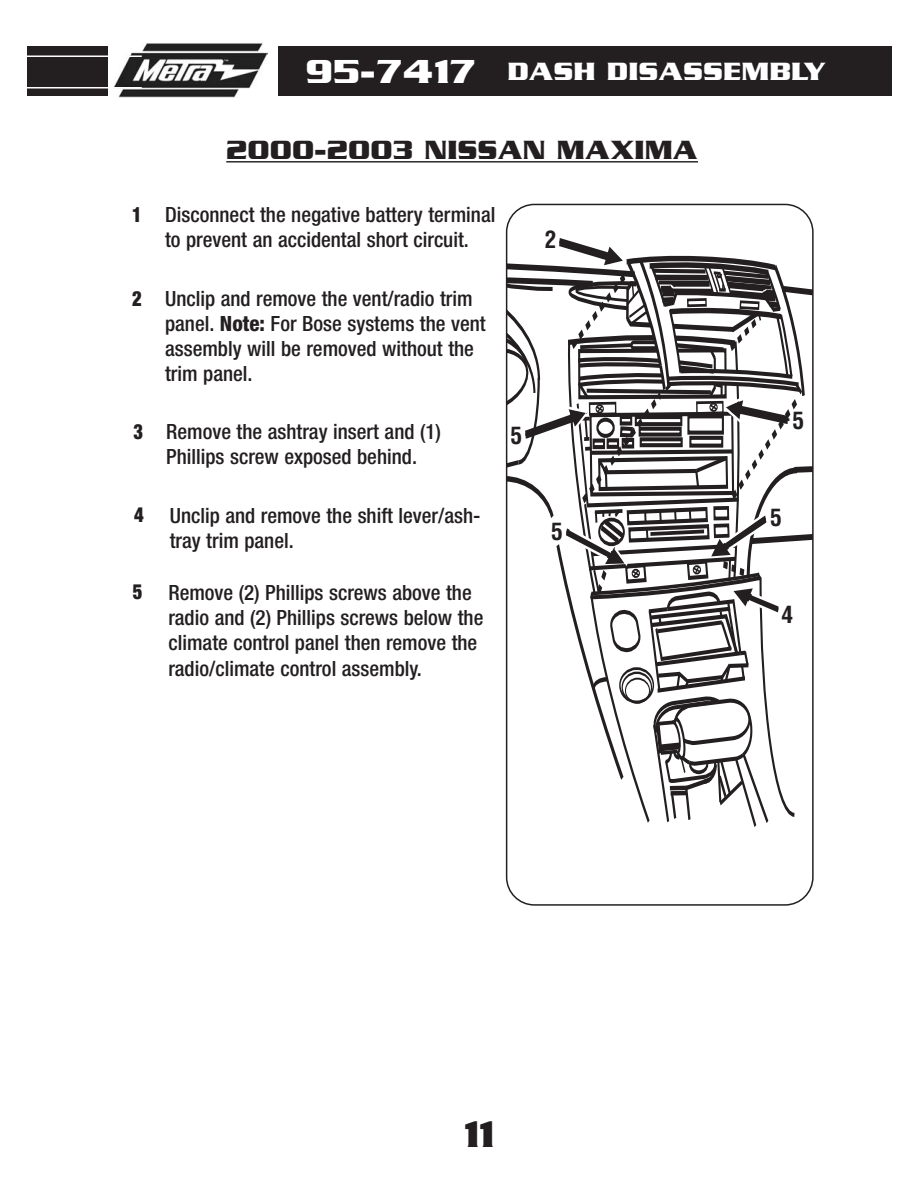
<style>
.page{position:relative;width:918px;height:1188px;background:#fff}
.page>*{position:absolute;margin:0;border:0;box-sizing:border-box;transform-origin:0 0}
.t1{font:700 40.2px "Serpentine ICG";color:#231f20;scale:.87 1}
.t2{font:700 28.5px "Serpentine ICG";color:#231f20}
.t3{font:700 27px "Serpentine ICG";color:#fff;scale:1.05 1}
.t4{font:700 condensed 23.4px "Helvetica";color:#231f20}
.t5{font:500 condensed 21px/25.2px "Helvetica Neue";color:#231f20}
.t6{font:900 condensed 21px "Helvetica Neue";color:#231f20;scale:.89 1}
.s1{font-size:36px}
.s2{font-weight:800}
</style>
<div class="page">
<div style="left:27px;top:47px;width:864px;height:49px;background:#231f20"></div>
<div style="left:109px;top:27px;width:169px;height:88px;background:#fff"></div>
<img style="left:114px;top:43px;width:154px;height:55px">
<hr style="left:10px;top:56px;width:132px;height:1px;background:#fff">
<hr style="left:10px;top:87px;width:132px;height:1px;background:#fff">
<hr style="left:226px;top:161px;width:272px;height:2px;background:#231f20">
<hr style="left:497px;top:161px;width:201px;height:2px;background:#231f20">
<svg style="left:506px;top:204px;width:308px;height:702px"></svg>
<p class="t3" style="left:306px;top:55px;width:497px"><span class="s1">95-7417</span> DASH DISASSEMBLY</p>
<h2 class="t2" style="left:226px;top:132px;width:473px">2000-2003 NISSAN MAXIMA</h2>
<p class="t6" style="left:132px;top:207px;width:12px">1</p>
<p class="t6" style="left:132px;top:291px;width:12px">2</p>
<p class="t5" style="left:165px;top:203px;width:332px">Disconnect the negative battery terminal to prevent an accidental short circuit.</p>
<p class="t5" style="left:165px;top:287px;width:322px">Unclip and remove the vent/radio trim panel. <span class="s2">Note:</span> For Bose systems the vent assembly will be removed without the trim panel.</p>
<p class="t4" style="left:545px;top:226px;width:13px">2</p>
<p class="t6" style="left:134px;top:424px;width:12px">3</p>
<p class="t5" style="left:166px;top:421px;width:276px">Remove the ashtray insert and (1)<br>Phillips screw exposed behind.</p>
<p class="t4" style="left:511px;top:423px;width:13px">5</p>
<p class="t4" style="left:793px;top:407px;width:13px">5</p>
<p class="t6" style="left:134px;top:507px;width:12px">4</p>
<p class="t5" style="left:170px;top:505px;width:312px">Unclip and remove the shift lever/ash&shy;tray trim panel.</p>
<p class="t4" style="left:551px;top:518px;width:13px">5</p>
<p class="t4" style="left:770px;top:505px;width:13px">5</p>
<p class="t6" style="left:133px;top:584px;width:12px">5</p>
<p class="t5" style="left:168px;top:582px;width:317px">Remove (2) Phillips screws above the radio and (2) Phillips screws below the climate control panel then remove the radio/climate control assembly.</p>
<p class="t4" style="left:781px;top:601px;width:13px">4</p>
<h1 class="t1" style="left:464px;top:1110px;width:36px">11</h1>
</div>
